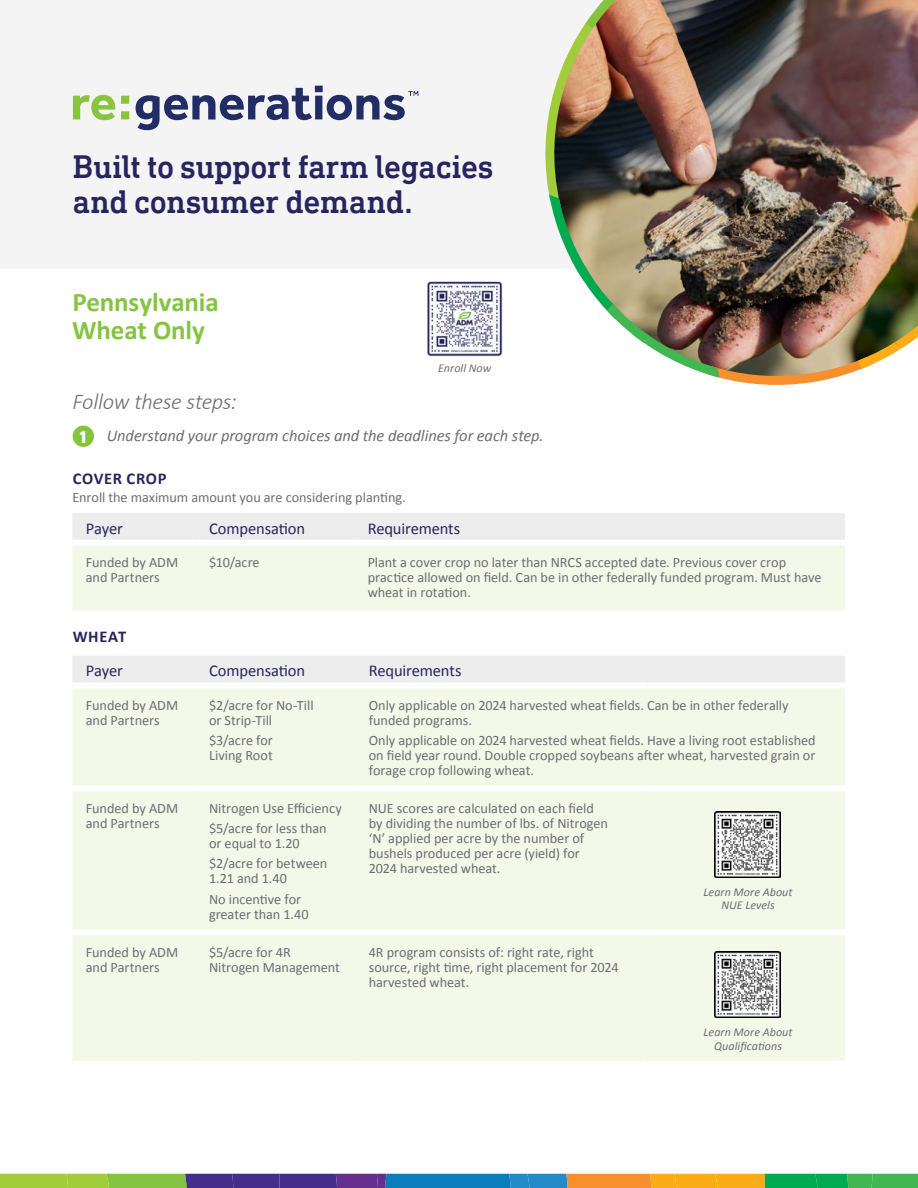
<style>
.page{position:relative;width:918px;height:1188px;background:#fff}
.page>*{position:absolute;margin:0;border:0;box-sizing:border-box;transform-origin:0 0}
.t1{font:500 33px/34.5px "DIN Next Slab Pro";letter-spacing:-.01em;color:#28245f}
.t2{font:700 27px/28.5px "Calibri";letter-spacing:-.005em;color:#85c441}
.t3{font:italic 300 22.5px "Calibri";letter-spacing:-.015em;color:#6d6e71}
.t4{font:16.5px "Calibri";letter-spacing:-.01em;color:#28245f}
.t5{font:italic 16.5px "Calibri";letter-spacing:-.005em;color:#6d6e71}
.t6{font:700 16.5px "Calibri";letter-spacing:.04em;color:#28245f}
.t7{font:14.25px/15px "Calibri";letter-spacing:-.005em;color:#6d6e71}
.t8{font:italic 12px/13.5px "Calibri";letter-spacing:.005em;color:#6d6e71;text-align:center}
.s1{font-family:"Camingo Dos Pro Cd";font-weight:800;font-style:normal;font-size:21.6px;color:#fff}
</style>
<div class="page">
<div style="left:0;top:0;width:918px;height:269px;background:#f4f4f4"></div>
<svg style="left:73px;top:95px;width:42px;height:25px"></svg>
<svg style="left:121px;top:96px;width:8px;height:23px"></svg>
<svg style="left:136px;top:86px;width:282px;height:44px"></svg>
<svg style="left:0;top:1174px;width:918px;height:14px;background:#6d8c65"></svg>
<div style="left:73px;top:426px;width:21px;height:21px;background:#85c441;border-radius:50%"></div>
<div style="left:72px;top:513px;width:773px;height:27px;background:#ededee"></div>
<div style="left:72px;top:546px;width:773px;height:64px;background:#f3f8e8"></div>
<img style="left:545px;top:0;width:373px;height:385px">
<div style="left:72px;top:656px;width:773px;height:26px;background:#ededee"></div>
<div style="left:72px;top:688px;width:773px;height:372px;background:#f3f8e8"></div>
<div style="left:72px;top:785px;width:124px;height:6px;background:#fff"></div>
<div style="left:196px;top:785px;width:159px;height:6px;background:#fff"></div>
<div style="left:355px;top:785px;width:293px;height:6px;background:#fff"></div>
<div style="left:648px;top:785px;width:197px;height:6px;background:#fff"></div>
<div style="left:72px;top:929px;width:124px;height:6px;background:#fff"></div>
<div style="left:196px;top:929px;width:159px;height:6px;background:#fff"></div>
<div style="left:355px;top:929px;width:293px;height:6px;background:#fff"></div>
<div style="left:648px;top:929px;width:197px;height:6px;background:#fff"></div>
<img style="left:427px;top:281px;width:76px;height:76px">
<img style="left:715px;top:811px;width:66px;height:66px">
<img style="left:715px;top:952px;width:66px;height:66px">
<h1 class="t1" style="left:73px;top:150px;width:422px">Built to support farm legacies and consumer demand.</h1>
<h2 class="t2" style="left:72px;top:288px;width:148px">Pennsylvania<br>Wheat Only</h2>
<p class="t8" style="left:438px;top:361px;width:55px">Enroll Now</p>
<h3 class="t3" style="left:72px;top:388px;width:166px">Follow these steps:</h3>
<p class="t5" style="left:80px;top:424px;width:465px"><span class="s1">1</span> Understand your program choices and the deadlines for each step.</p>
<p class="t6" style="left:73px;top:468px;width:95px">COVER CROP</p>
<p class="t7" style="left:72px;top:490px;width:335px">Enroll the maximum amount you are considering planting.</p>
<p class="t4" style="left:86px;top:518px;width:38px">Payer</p>
<p class="t4" style="left:209px;top:518px;width:98px">Compensation</p>
<p class="t4" style="left:368px;top:518px;width:94px">Requirements</p>
<p class="t7" style="left:86px;top:555px;width:94px">Funded by ADM and Partners</p>
<p class="t7" style="left:209px;top:555px;width:52px">$10/acre</p>
<p class="t7" style="left:368px;top:555px;width:455px">Plant a cover crop no later than NRCS accepted date. Previous cover crop practice allowed on field. Can be in other federally funded program. Must have wheat in rotation.</p>
<p class="t6" style="left:73px;top:626px;width:55px">WHEAT</p>
<p class="t4" style="left:86px;top:660px;width:38px">Payer</p>
<p class="t4" style="left:209px;top:660px;width:98px">Compensation</p>
<p class="t4" style="left:369px;top:660px;width:94px">Requirements</p>
<p class="t7" style="left:86px;top:697px;width:94px">Funded by ADM and Partners</p>
<p class="t7" style="left:209px;top:697px;width:106px">$2/acre for No-Till or Strip-Till</p>
<p class="t7" style="left:209px;top:733px;width:65px">$3/acre for<br>Living Root</p>
<p class="t7" style="left:369px;top:697px;width:421px">Only applicable on 2024 harvested wheat fields. Can be in other federally funded programs.</p>
<p class="t7" style="left:369px;top:733px;width:448px;text-align:justify">Only applicable on 2024 harvested wheat fields. Have a living root established on field year round. Double cropped soybeans after wheat, harvested grain or forage crop following wheat.</p>
<p class="t7" style="left:86px;top:800px;width:94px">Funded by ADM and Partners</p>
<p class="t7" style="left:209px;top:798px;width:134px;line-height:20.4px">Nitrogen Use Efficiency $5/acre for less than</p>
<p class="t7" style="left:209px;top:833px;width:120px;line-height:20.4px">or equal to 1.20 $2/acre for between</p>
<p class="t7" style="left:209px;top:869px;width:94px;line-height:20.4px">1.21 and 1.40<br>No incentive for</p>
<p class="t7" style="left:209px;top:907px;width:101px">greater than 1.40</p>
<p class="t7" style="left:369px;top:801px;width:241px">NUE scores are calculated on each field by dividing the number of lbs. of Nitrogen ‘N’ applied per acre by the number of bushels produced per acre (yield) for 2024 harvested wheat.</p>
<p class="t7" style="left:86px;top:944px;width:94px">Funded by ADM and Partners</p>
<p class="t7" style="left:209px;top:944px;width:132px">$5/acre for 4R<br>Nitrogen Management</p>
<p class="t7" style="left:369px;top:944px;width:251px">4R program consists of: right rate, right source, right time, right placement for 2024 harvested wheat.</p>
<p class="t8" style="left:704px;top:884px;width:90px">Learn More About<br>NUE Levels</p>
<p class="t8" style="left:704px;top:1025px;width:90px">Learn More About<br>Qualifications</p>
</div>
